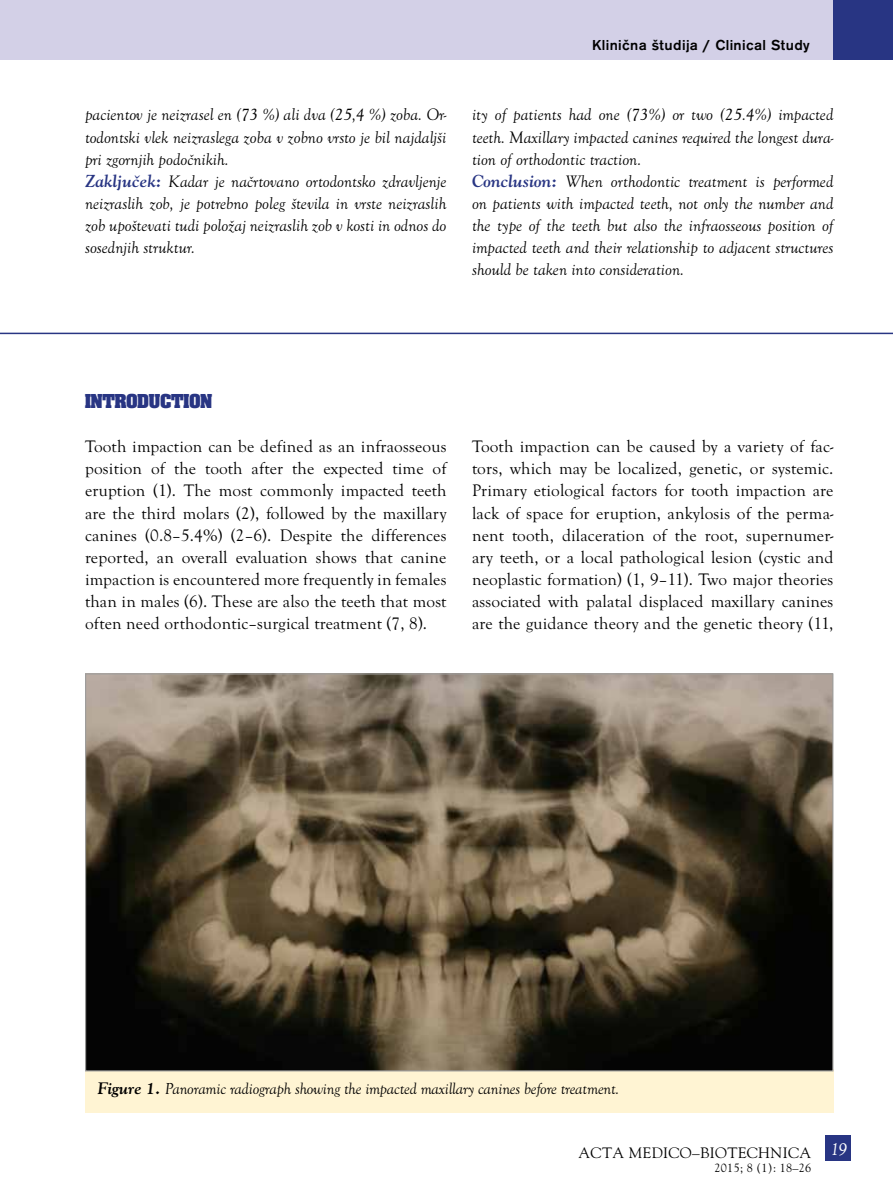
<style>
.page{position:relative;width:893px;height:1191px;background:#fff}
.page>*{position:absolute;margin:0;border:0;box-sizing:border-box;transform-origin:0 0}
.t1{font:700 21px "Aachen PCE";color:#283583}
.t2{font:italic 18px "Goudy Old Sty TCE";color:#fff}
.t3{font:17.25px/22px "Goudy Old Sty TCE";letter-spacing:.01em;color:#000;text-align:justify}
.t4{font:italic 17.25px/22px "Goudy Old Sty TCE";color:#000}
.t5{font:italic 16.5px "Goudy Old Sty TCE";letter-spacing:-.01em;color:#000}
.t6{font:500 15px "Accius TCE";letter-spacing:.025em;color:#000}
.t7{font:15px "MM Goudy";letter-spacing:.025em;color:#000}
.t8{font:12px "MM Goudy";letter-spacing:.025em;color:#000}
.s1{font-family:"MM Goudy";font-weight:700;color:#283583}
.s2{font-family:"MM Goudy";font-weight:700}
</style>
<div class="page">
<div style="left:0;top:0;width:833px;height:60px;background:#d3d0e7"></div>
<div style="left:833px;top:0;width:60px;height:60px;background:#283583"></div>
<hr style="left:0;top:333px;width:893px;height:1px;background:#283583">
<div style="left:85px;top:1069px;width:748px;height:44px;background:#fff4d3"></div>
<img style="left:87px;top:675px;width:744px;height:394px">
<div style="left:825px;top:1135px;width:26px;height:26px;background:#283583"></div>
<p class="t6" style="left:592px;top:36px;width:219px">Klinična študija / Clinical Study</p>
<p class="t4" style="left:85px;top:104px;width:363px">pacientov je neizrasel en (73 %) ali dva (25,4 %) zoba. Or&shy;todontski vlek neizraslega zoba v zobno vrsto je bil najdaljši pri zgornjih podočnikih.<br><span class="s1">Zaklju~ek:</span> Kadar je načrtovano ortodontsko zdravljenje neizraslih zob, je potrebno poleg števila in vrste neizraslih zob upoštevati tudi položaj neizraslih zob v kosti in odnos do sosednjih struktur.</p>
<p class="t4" style="left:472px;top:104px;width:363px">ity of patients had one (73%) or two (25.4%) impacted teeth. Maxillary impacted canines required the longest dura&shy;tion of orthodontic traction.<br><span class="s1">Conclusion:</span> When orthodontic treatment is performed on patients with impacted teeth, not only the number and the type of the teeth but also the infraosseous position of impacted teeth and their relationship to adjacent structures should be taken into consideration.</p>
<p class="t1" style="left:85px;top:390px;width:128px">INTRODUCTION</p>
<p class="t3" style="left:85px;top:435px;width:363px">Tooth impaction can be defined as an infraosseous position of the tooth after the expected time of eruption (1). The most commonly impacted teeth are the third molars (2), followed by the maxillary canines (0.8–5.4%) (2–6). Despite the differences reported, an overall evaluation shows that canine impaction is encountered more frequently in females than in males (6). These are also the teeth that most often need orthodontic–surgical treatment (7, 8).</p>
<p class="t3" style="left:472px;top:435px;width:363px">Tooth impaction can be caused by a variety of fac&shy;tors, which may be localized, genetic, or systemic.<br>Primary etiological factors for tooth impaction are lack of space for eruption, ankylosis of the perma&shy;nent tooth, dilaceration of the root, supernumer&shy;ary teeth, or a local pathological lesion (cystic and neoplastic formation) (1, 9–11). Two major theories associated with palatal displaced maxillary canines are the guidance theory and the genetic theory (11,</p>
<p class="t5" style="left:98px;top:1079px;width:523px"><span class="s2">Figure 1.</span> Panoramic radiograph showing the impacted maxillary canines before treatment.</p>
<p class="t7" style="left:578px;top:1143px;width:234px">ACTA MEDICO–BIOTECHNICA</p>
<p class="t8" style="left:714px;top:1160px;width:98px">2015; 8 (1): 18–26</p>
<p class="t2" style="left:830px;top:1139px;width:18px">19</p>
</div>
